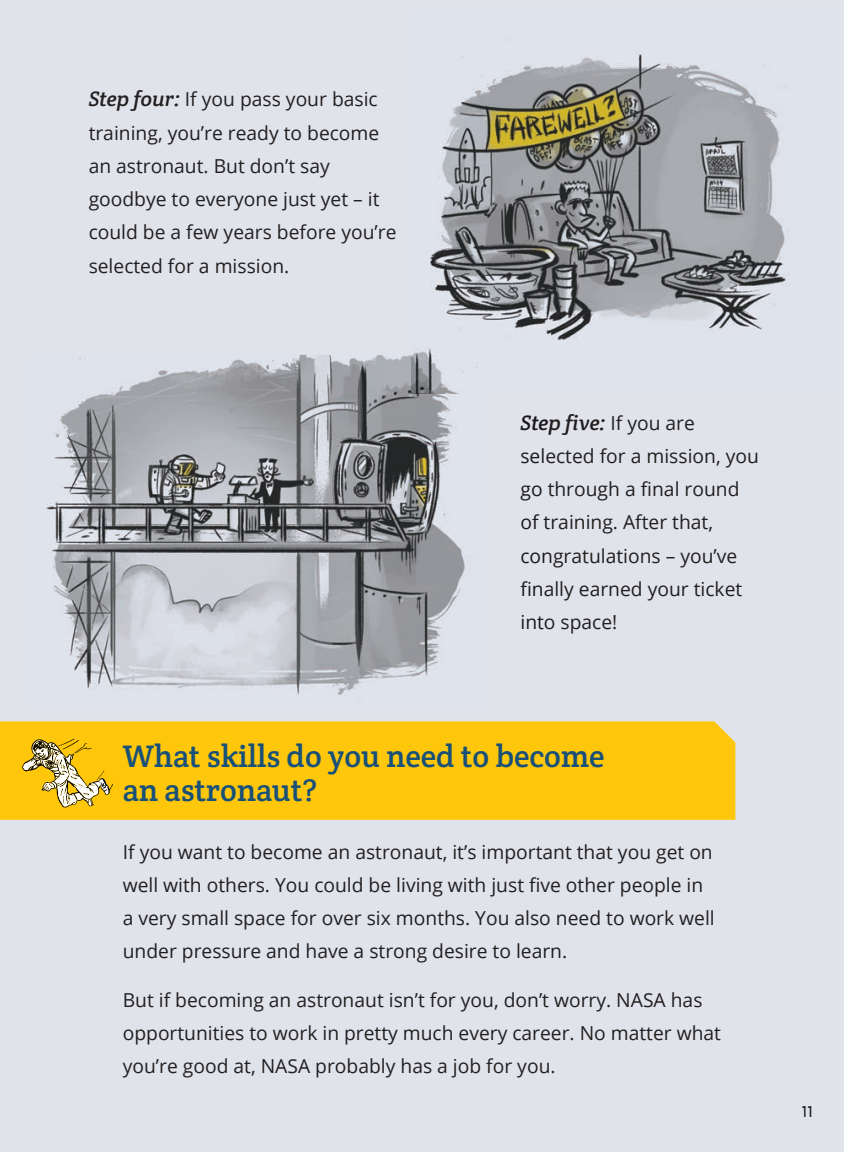
<style>
.page{position:relative;width:844px;height:1152px;background:#fff}
.page>*{position:absolute;margin:0;border:0;box-sizing:border-box;transform-origin:0 0}
.t1{font:31.5px/33.2px "Crete Round";color:#195077}
.t2{font:19.25px/33.2px "Open Sans";color:#231f20}
.t3{font:15.75px "Aronui";color:#231f20}
.s1{font-family:"Crete Round";font-style:italic;font-size:21px}
.s2{font-family:"Crete Round";font-style:italic;font-size:21px;color:#1b181c}
.s3{color:#1b181c}
</style>
<div class="page">
<div style="left:0;top:0;width:843px;height:1151px;background:#e0e3ea"></div>
<div style="left:0;top:721px;width:735px;height:98px;background:#fec70c"></div>
<img style="left:412px;top:54px;width:377px;height:301px">
<img style="left:46px;top:355px;width:419px;height:340px">
<img style="left:411px;top:355px;width:67px;height:39px">
<svg style="left:22px;top:738px;width:91px;height:69px;background:#dcb83d"></svg>
<p class="t2" style="left:89px;top:82px;width:309px"><span class="s1">Step four:</span> If you pass your basic training, you’re ready to become an astronaut. But don’t say goodbye to everyone just yet – it could be a few years before you’re selected for a mission.</p>
<p class="t2" style="left:520px;top:405px;width:240px"><span class="s2">Ste</span><span class="s1">p five:</span> If you are <span class="s3">sel</span>ected for a mission, you <span class="s3">go</span> through a final round <span class="s3">of t</span>raining. After that, <span class="s3">con</span>gratulations – you’ve <span class="s3">fina</span>lly earned your ticket <span class="s3">into</span> space!</p>
<h1 class="t1" style="left:123px;top:739px;width:483px">What skills do you need to become an astronaut?</h1>
<p class="t2" style="left:123px;top:834px;width:593px">If you want to become an astronaut, it’s important that you get on well with others. You could be living with just five other people in a very small space for over six months. You also need to work well under pressure and have a strong desire to learn.</p>
<p class="t2" style="left:123px;top:982px;width:599px">But if becoming an astronaut isn’t for you, don’t worry. NASA has opportunities to work in pretty much every career. No matter what you’re good at, NASA probably has a job for you.</p>
<p class="t3" style="left:801px;top:1105px;width:13px">11</p>
</div>
